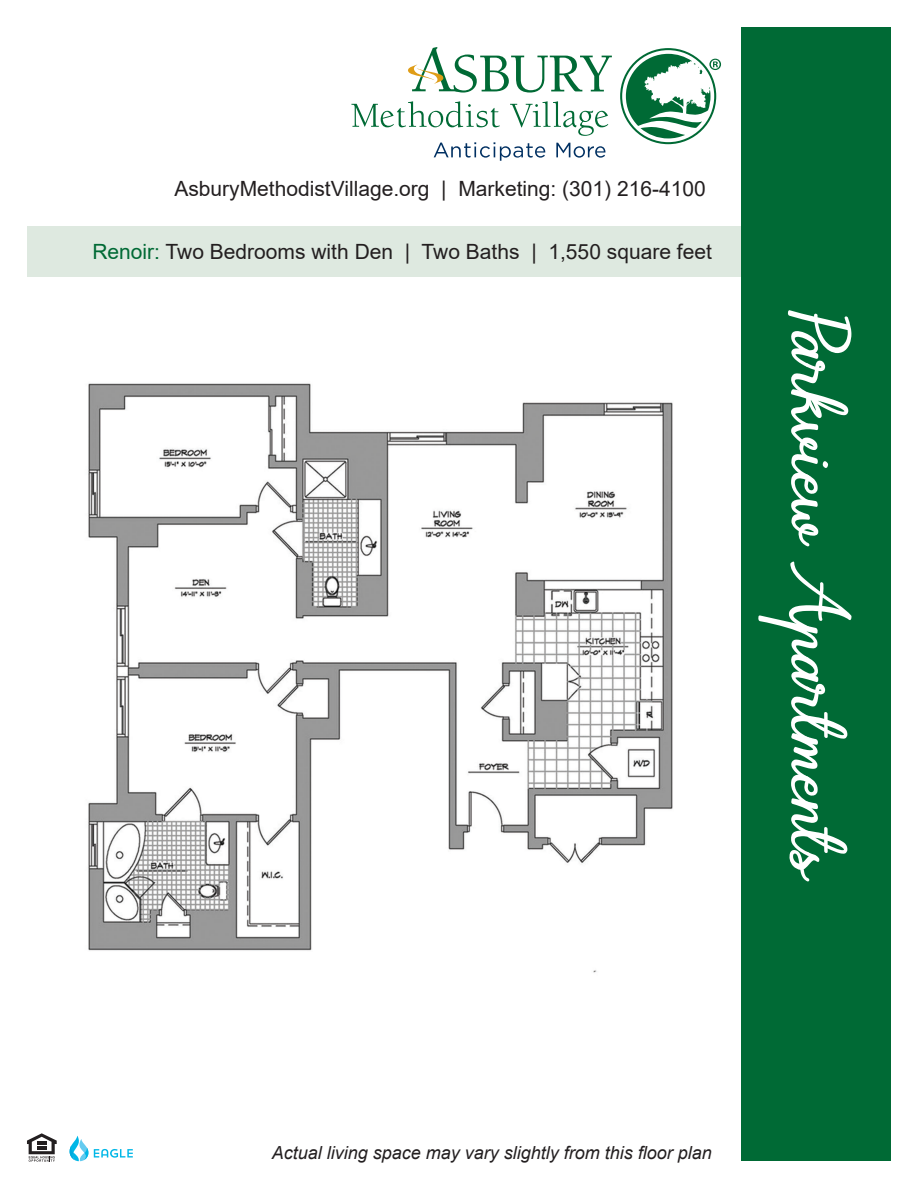
<style>
.page{position:relative;width:918px;height:1188px;background:#fff}
.page>*{position:absolute;margin:0;border:0;box-sizing:border-box;transform-origin:0 0}
.t1{font:79.5px "Navilla";color:#fff}
.t2{font:21px "Arial";color:#231f20}
.t3{font:italic 18px "Arial";color:#231f20}
.s1{color:#006a35}
</style>
<div class="page">
<div style="left:27px;top:227px;width:864px;height:50px;background:#dee9e0"></div>
<div style="left:742px;top:27px;width:149px;height:1134px;background:#006a35"></div>
<img style="left:88px;top:383px;width:585px;height:590px">
<svg style="left:434px;top:142px;width:111px;height:19px"></svg>
<svg style="left:556px;top:143px;width:49px;height:15px"></svg>
<svg style="left:351px;top:101px;width:149px;height:26px"></svg>
<svg style="left:510px;top:101px;width:98px;height:35px"></svg>
<svg style="left:408px;top:47px;width:204px;height:46px"></svg>
<svg style="left:620px;top:48px;width:101px;height:96px"></svg>
<svg style="left:27px;top:1133px;width:30px;height:29px"></svg>
<svg style="left:94px;top:1149px;width:39px;height:9px"></svg>
<svg style="left:70px;top:1136px;width:18px;height:25px"></svg>
<p class="t2" style="left:174px;top:177px;width:533px">AsburyMethodistVillage.org | Marketing: (301) 216-4100</p>
<p class="t2" style="left:92px;top:240px;width:621px"><span class="s1">Renoir:</span> Two Bedrooms with Den | Two Baths | 1,550 square feet</p>
<h1 class="t1" style="left:853px;top:310px;width:575px;rotate:90deg">Parkview Apartments</h1>
<p class="t3" style="left:272px;top:1143px;width:442px">Actual living space may vary slightly from this floor plan</p>
</div>
